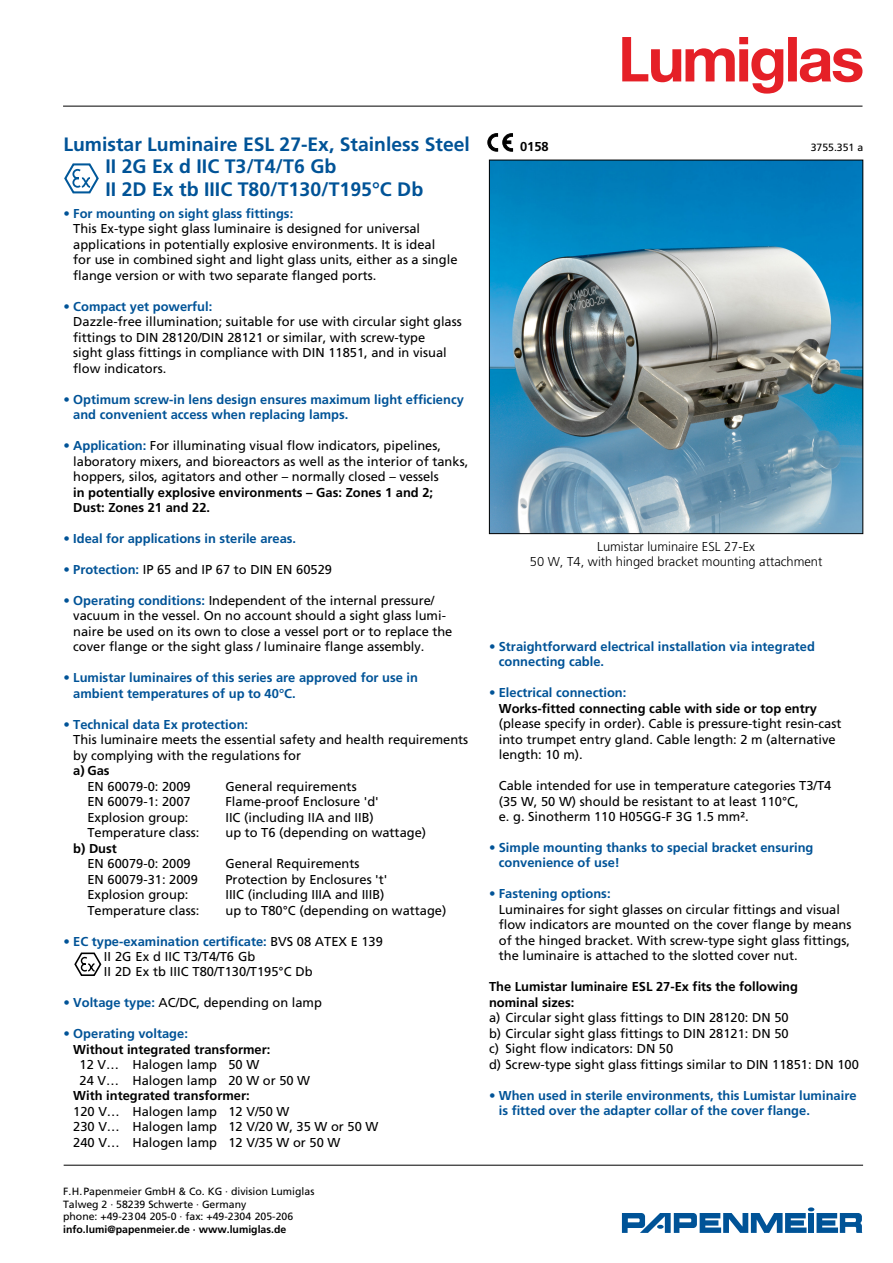
<style>
.page{position:relative;width:893px;height:1263px;background:#fff}
.page>*{position:absolute;margin:0;border:0;box-sizing:border-box;transform-origin:0 0}
.Headline{font:700 19.5px "Frutiger";color:#005397}
.t1{font:700 19.35px "Frutiger";color:#005397}
.Body{font:12.9px/15.5px "Frutiger";color:#000}
.Body-2{font:700 12.9px/15.5px "Frutiger";color:#005397}
.Body-3{font:700 12.9px "Frutiger";color:#000}
.Body-4{font:300 12.9px "Frutiger";color:#000}
.Body_rot{font:12.9px "Frutiger";color:#000}
.t2{font:10.5px "Frutiger";color:#000}
.t3{font:700 10.5px "Frutiger";color:#000}
.s1{font-weight:700;color:#005397}
.s2{font-weight:400;color:#000}
</style>
<div class="page">
<svg style="left:74px;top:952px;width:28px;height:24px"></svg>
<img style="left:491px;top:162px;width:370px;height:370px">
<div style="left:489px;top:160px;width:374px;height:374px;border:1px solid #000"></div>
<svg style="left:64px;top:163px;width:35px;height:30px"></svg>
<svg style="left:488px;top:134px;width:25px;height:17px"></svg>
<hr style="left:64px;top:1165px;width:799px;height:1px;background:#000">
<svg style="left:622px;top:1207px;width:241px;height:26px"></svg>
<hr style="left:63px;top:106px;width:799px;height:1px;background:#000">
<svg style="left:622px;top:37px;width:240px;height:57px"></svg>
<p class="t1" style="left:63px;top:132px;width:408px">Lumistar Luminaire ESL 27-Ex, Stainless Steel</p>
<p class="Headline" style="left:105px;top:155px;width:232px">II 2G Ex d IIC T3/T4/T6 Gb</p>
<p class="Headline" style="left:105px;top:177px;width:319px">II 2D Ex tb IIIC T80/T130/T195°C Db</p>
<p class="Body-2" style="left:63px;top:206px;width:231px">• For mounting on sight glass fittings:</p>
<p class="Body" style="left:73px;top:221px;width:348px">This Ex-type sight glass luminaire is designed for universal</p>
<p class="Body" style="left:73px;top:237px;width:364px">applications in potentially explosive environments. It is ideal</p>
<p class="Body" style="left:73px;top:252px;width:386px">for use in combined sight and light glass units, either as a single flange version or with two separate flanged ports.</p>
<p class="Body-2" style="left:63px;top:299px;width:150px">• Compact yet powerful:</p>
<p class="Body" style="left:73px;top:314px;width:390px">Dazzle-free illumination; suitable for use with circular sight glass fittings to DIN 28120/DIN 28121 or similar, with screw-type</p>
<p class="Body" style="left:73px;top:345px;width:375px">sight glass fittings in compliance with DIN 11851, and in visual flow indicators.</p>
<p class="Body-2" style="left:73px;top:392px;width:392px;text-indent:-10px">• Optimum screw-in lens design ensures maximum light efficiency and convenient access when replacing lamps.</p>
<p class="Body" style="left:73px;top:438px;width:397px;text-indent:-10px"><span class="s1">• Application:</span> For illuminating visual flow indicators, pipelines, laboratory mixers, and bioreactors as well as the interior of tanks, hoppers, silos, agitators and other – normally closed – vessels</p>
<p class="Body-3" style="left:73px;top:484px;width:361px">in potentially explosive environments – Gas: Zones 1 and 2;</p>
<p class="Body-3" style="left:73px;top:500px;width:138px">Dust: Zones 21 and 22.</p>
<p class="Body-2" style="left:63px;top:531px;width:234px">• Ideal for applications in sterile areas.</p>
<p class="Body" style="left:63px;top:562px;width:270px"><span class="s1">• Protection:</span> IP 65 and IP 67 to DIN EN 60529</p>
<p class="Body" style="left:63px;top:593px;width:373px"><span class="s1">• Operating conditions:</span> Independent of the internal pressure/</p>
<p class="Body" style="left:73px;top:608px;width:381px">vacuum in the vessel. On no account should a sight glass lumi&shy;naire be used on its own to close a vessel port or to replace the cover flange or the sight glass / luminaire flange assembly.</p>
<p class="Body-2" style="left:63px;top:670px;width:356px">• Lumistar luminaires of this series are approved for use in</p>
<p class="Body-2" style="left:73px;top:686px;width:224px">ambient temperatures of up to 40°C.</p>
<p class="Body-2" style="left:63px;top:717px;width:186px">• Technical data Ex protection:</p>
<p class="Body" style="left:73px;top:732px;width:397px">This luminaire meets the essential safety and health requirements by complying with the regulations for</p>
<p class="Body-3" style="left:73px;top:763px;width:38px">a) Gas</p>
<p class="Body" style="left:87px;top:779px;width:105px">EN 60079-0: 2009</p>
<p class="Body" style="left:225px;top:779px;width:133px">General requirements</p>
<p class="Body" style="left:87px;top:794px;width:105px">EN 60079-1: 2007</p>
<p class="Body" style="left:225px;top:794px;width:155px">Flame-proof Enclosure 'd'</p>
<p class="Body" style="left:87px;top:809px;width:103px">Explosion group:</p>
<p class="Body" style="left:225px;top:809px;width:150px">IIC (including IIA and IIB)</p>
<p class="Body" style="left:87px;top:825px;width:113px">Temperature class:</p>
<p class="Body" style="left:225px;top:825px;width:202px">up to T6 (depending on wattage)</p>
<p class="Body-3" style="left:73px;top:841px;width:45px">b) Dust</p>
<p class="Body" style="left:87px;top:856px;width:105px">EN 60079-0: 2009</p>
<p class="Body" style="left:225px;top:856px;width:136px">General Requirements</p>
<p class="Body" style="left:87px;top:871px;width:112px">EN 60079-31: 2009</p>
<p class="Body" style="left:225px;top:871px;width:163px">Protection by Enclosures 't'</p>
<p class="Body" style="left:87px;top:887px;width:103px">Explosion group:</p>
<p class="Body" style="left:225px;top:887px;width:161px">IIIC (including IIIA and IIIB)</p>
<p class="Body" style="left:87px;top:902px;width:113px">Temperature class:</p>
<p class="Body" style="left:225px;top:902px;width:222px">up to T80°C (depending on wattage)</p>
<p class="Body-2" style="left:63px;top:933px;width:321px">• EC type-examination certificate: <span class="s2">BVS 08 ATEX E 139</span></p>
<p class="Body_rot" style="left:104px;top:949px;width:153px">II 2G Ex d IIC T3/T4/T6 Gb</p>
<p class="Body_rot" style="left:104px;top:964px;width:210px">II 2D Ex tb IIIC T80/T130/T195°C Db</p>
<p class="Body" style="left:63px;top:995px;width:260px"><span class="s1">• Voltage type:</span> AC/DC, depending on lamp</p>
<p class="Body-2" style="left:63px;top:1026px;width:126px">• Operating voltage:</p>
<p class="Body-3" style="left:73px;top:1041px;width:199px">Without integrated transformer:</p>
<p class="Body" style="left:80px;top:1057px;width:181px">12 V… Halogen lamp 50 W</p>
<p class="Body" style="left:80px;top:1072px;width:232px">24 V… Halogen lamp 20 W or 50 W</p>
<p class="Body-3" style="left:73px;top:1088px;width:178px">With integrated transformer:</p>
<p class="Body" style="left:73px;top:1103px;width:218px">120 V… Halogen lamp 12 V/50 W</p>
<p class="Body" style="left:73px;top:1119px;width:307px">230 V… Halogen lamp 12 V/20 W, 35 W or 50 W</p>
<p class="Body" style="left:73px;top:1134px;width:269px">240 V… Halogen lamp 12 V/35 W or 50 W</p>
<p class="t2" style="left:63px;top:1185px;width:253px">F.H.Papenmeier GmbH &amp; Co. KG · division Lumiglas</p>
<p class="t2" style="left:63px;top:1198px;width:185px">Talweg 2 · 58239 Schwerte · Germany</p>
<p class="t2" style="left:63px;top:1210px;width:232px">phone: +49-2304 205-0 · fax: +49-2304 205-206</p>
<p class="t3" style="left:63px;top:1223px;width:225px">info.lumi@papenmeier.de · www.lumiglas.de</p>
<p class="Body-3" style="left:520px;top:139px;width:30px">0158</p>
<p class="t2" style="left:811px;top:141px;width:54px">3755.351 a</p>
<p class="Body-4" style="left:597px;top:539px;width:159px">Lumistar luminaire ESL 27-Ex</p>
<p class="Body-4" style="left:530px;top:554px;width:294px">50 W, T4, with hinged bracket mounting attachment</p>
<p class="Body-2" style="left:489px;top:638px;width:327px">• Straightforward electrical installation via integrated</p>
<p class="Body-2" style="left:499px;top:654px;width:107px">connecting cable.</p>
<p class="Body-2" style="left:489px;top:685px;width:139px">• Electrical connection:</p>
<p class="Body-3" style="left:499px;top:700px;width:320px">Works-fitted connecting cable with side or top entry</p>
<p class="Body" style="left:499px;top:716px;width:344px">(please specify in order). Cable is pressure-tight resin-cast into trumpet entry gland. Cable length: 2 m (alternative length: 10 m).</p>
<p class="Body" style="left:499px;top:778px;width:334px">Cable intended for use in temperature categories T3/T4</p>
<p class="Body" style="left:499px;top:793px;width:301px">(35 W, 50 W) should be resistant to at least 110°C,</p>
<p class="Body" style="left:499px;top:809px;width:251px">e. g. Sinotherm 110 H05GG-F 3G 1.5 mm².</p>
<p class="Body-2" style="left:489px;top:840px;width:326px">• Simple mounting thanks to special bracket ensuring</p>
<p class="Body-2" style="left:499px;top:855px;width:123px">convenience of use!</p>
<p class="Body-2" style="left:489px;top:886px;width:123px">• Fastening options:</p>
<p class="Body" style="left:499px;top:902px;width:354px">Luminaires for sight glasses on circular fittings and visual flow indicators are mounted on the cover flange by means of the hinged bracket. With screw-type sight glass fittings, the luminaire is attached to the slotted cover nut.</p>
<p class="Body-3" style="left:489px;top:979px;width:310px">The Lumistar luminaire ESL 27-Ex fits the following</p>
<p class="Body-3" style="left:489px;top:995px;width:87px">nominal sizes:</p>
<p class="Body" style="left:489px;top:1010px;width:301px">a) Circular sight glass fittings to DIN 28120: DN 50</p>
<p class="Body" style="left:489px;top:1025px;width:301px">b) Circular sight glass fittings to DIN 28121: DN 50</p>
<p class="Body" style="left:489px;top:1041px;width:186px">c) Sight flow indicators: DN 50</p>
<p class="Body" style="left:489px;top:1056px;width:371px">d) Screw-type sight glass fittings similar to DIN 11851: DN 100</p>
<p class="Body-2" style="left:499px;top:1087px;width:359px;text-indent:-10px">• When used in sterile environments, this Lumistar luminaire is fitted over the adapter collar of the cover flange.</p>
</div>
